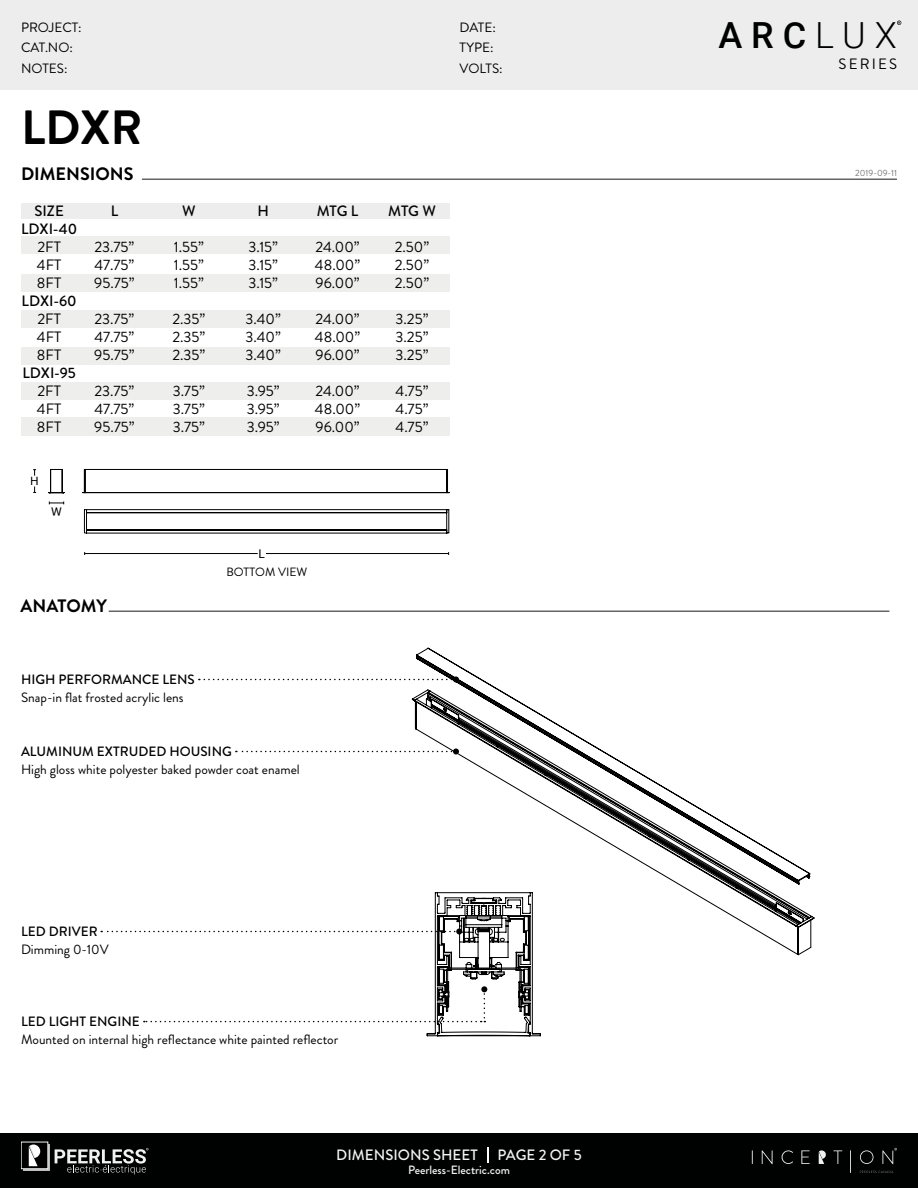
<style>
.page{position:relative;width:918px;height:1188px;background:#fff}
.page>*{position:absolute;margin:0;border:0;box-sizing:border-box;transform-origin:0 0}
.t1{font:700 48px "Brandon Grotesque";color:#000}
.t2{font:500 36px "Roboto";color:#000101}
.t3{font:700 18px "Brandon Grotesque";color:#000}
.t4{font:15px "Brandon Grotesque";color:#000}
.t5{font:500 15px "Brandon Grotesque";color:#000}
.t6{font:500 15px "Brandon Grotesque";color:#f3f3f4}
.t7{font:500 15px "Brandon Grotesque";letter-spacing:-.01em;color:#030304}
.t8{font:13.5px/20.7px "Brandon Grotesque";color:#000}
.t9{font:500 13.5px "Brandon Grotesque";color:#000}
.t10{font:500 12px "Brandon Grotesque";color:#f3f3f4}
.t11{font:12px "Brandon Grotesque";color:#000}
.t12{font:12px "Roboto";color:#000}
.t13{font:9px "Brandon Grotesque";color:#76777b}
.s1{font-weight:300}
</style>
<div class="page">
<div style="left:0;top:1133px;width:918px;height:55px;background:#000101"></div>
<svg style="left:752px;top:1150px;width:1px;height:14px"></svg>
<svg style="left:762px;top:1150px;width:11px;height:14px"></svg>
<svg style="left:782px;top:1150px;width:11px;height:14px"></svg>
<svg style="left:801px;top:1150px;width:9px;height:14px"></svg>
<svg style="left:833px;top:1150px;width:9px;height:14px"></svg>
<svg style="left:850px;top:1150px;width:1px;height:23px"></svg>
<svg style="left:860px;top:1150px;width:13px;height:14px"></svg>
<svg style="left:882px;top:1148px;width:15px;height:16px"></svg>
<svg style="left:860px;top:1171px;width:33px;height:2px"></svg>
<svg style="left:819px;top:1150px;width:7px;height:14px"></svg>
<div style="left:23px;top:1144px;width:27px;height:27px;background:#c7c7c7"></div>
<div style="left:21px;top:1142px;width:27px;height:27px;background:#000"></div>
<svg style="left:29px;top:1145px;width:11px;height:21px"></svg>
<svg style="left:55px;top:1148px;width:93px;height:26px"></svg>
<svg style="left:487px;top:1148px;width:2px;height:15px"></svg>
<div style="left:0;top:0;width:918px;height:90px;background:#ededee"></div>
<svg style="left:897px;top:21px;width:4px;height:4px"></svg>
<div style="left:21px;top:236px;width:428px;height:18px;background:#eeeeed"></div>
<div style="left:21px;top:274px;width:428px;height:18px;background:#eeeeed"></div>
<div style="left:21px;top:310px;width:428px;height:18px;background:#eeeeed"></div>
<div style="left:21px;top:347px;width:428px;height:18px;background:#eeeeed"></div>
<div style="left:21px;top:382px;width:428px;height:18px;background:#eeeeed"></div>
<div style="left:21px;top:418px;width:428px;height:18px;background:#eeeeed"></div>
<svg style="left:49px;top:469px;width:16px;height:24px"></svg>
<hr style="left:85px;top:469px;width:362px;height:1px;background:#000">
<hr style="left:85px;top:492px;width:362px;height:1px;background:#000">
<svg style="left:447px;top:469px;width:3px;height:24px"></svg>
<svg style="left:83px;top:469px;width:3px;height:24px"></svg>
<hr style="left:85px;top:553px;width:364px;height:1px;background:#000">
<div style="left:258px;top:548px;width:7px;height:12px;background:#fff"></div>
<svg style="left:33px;top:469px;width:3px;height:24px"></svg>
<svg style="left:49px;top:502px;width:15px;height:2px"></svg>
<div style="left:30px;top:476px;width:9px;height:10px;background:#fff"></div>
<hr style="left:87px;top:509px;width:360px;height:1px;background:#000">
<hr style="left:87px;top:530px;width:360px;height:1px;background:#000">
<hr style="left:87px;top:533px;width:360px;height:1px;background:#000">
<hr style="left:87px;top:529px;width:360px;height:1px;background:#000">
<hr style="left:87px;top:512px;width:360px;height:1px;background:#000">
<svg style="left:84px;top:509px;width:3px;height:24px"></svg>
<svg style="left:446px;top:509px;width:3px;height:24px"></svg>
<hr style="left:142px;top:178px;width:755px;height:2px;background:#636466">
<hr style="left:109px;top:610px;width:780px;height:2px;background:#636466">
<div style="left:21px;top:203px;width:428px;height:16px;background:#ededee"></div>
<svg style="left:199px;top:678px;width:212px;height:3px"></svg>
<svg style="left:236px;top:750px;width:175px;height:3px"></svg>
<svg style="left:411px;top:647px;width:404px;height:309px"></svg>
<svg style="left:101px;top:892px;width:440px;height:145px"></svg>
<p class="t8" style="left:21px;top:17px;width:62px">PROJECT:<br>CAT.NO:<br>NOTES:</p>
<p class="t8" style="left:460px;top:17px;width:45px">DATE:<br>TYPE:<br>VOLTS:</p>
<h2 class="t2" style="left:718px;top:10px;width:180px">ARC<span class="s1">LUX</span></h2>
<p class="t4" style="left:839px;top:54px;width:60px">SERIES</p>
<h1 class="t1" style="left:21px;top:94px;width:123px">LDXR</h1>
<p class="t3" style="left:21px;top:161px;width:114px">DIMENSIONS</p>
<p class="t7" style="left:34px;top:200px;width:31px">SIZE</p>
<p class="t7" style="left:111px;top:200px;width:9px">L</p>
<p class="t7" style="left:182px;top:200px;width:15px">W</p>
<p class="t7" style="left:257px;top:200px;width:13px">H</p>
<p class="t7" style="left:317px;top:200px;width:43px">MTG L</p>
<p class="t7" style="left:388px;top:200px;width:49px">MTG W</p>
<p class="t5" style="left:320px;top:200px;width:111px">T-BAR TO T-BAR</p>
<p class="t5" style="left:21px;top:200px;width:58px">LDXI-40</p>
<p class="t5" style="left:21px;top:218px;width:58px">LDXI-40</p>
<p class="t4" style="left:37px;top:237px;width:25px">2FT</p>
<p class="t4" style="left:95px;top:237px;width:41px">23.75”</p>
<p class="t4" style="left:174px;top:237px;width:31px">1.55”</p>
<p class="t4" style="left:248px;top:237px;width:31px">3.15”</p>
<p class="t4" style="left:315px;top:237px;width:46px">24.00”</p>
<p class="t4" style="left:395px;top:237px;width:36px">2.50”</p>
<p class="t4" style="left:37px;top:255px;width:26px">4FT</p>
<p class="t4" style="left:94px;top:255px;width:41px">47.75”</p>
<p class="t4" style="left:174px;top:255px;width:31px">1.55”</p>
<p class="t4" style="left:248px;top:255px;width:31px">3.15”</p>
<p class="t4" style="left:315px;top:255px;width:47px">48.00”</p>
<p class="t4" style="left:395px;top:255px;width:36px">2.50”</p>
<p class="t4" style="left:37px;top:273px;width:26px">8FT</p>
<p class="t4" style="left:94px;top:273px;width:42px">95.75”</p>
<p class="t4" style="left:248px;top:273px;width:31px">3.15”</p>
<p class="t4" style="left:395px;top:273px;width:36px">2.50”</p>
<p class="t4" style="left:174px;top:273px;width:31px">1.55”</p>
<p class="t4" style="left:316px;top:273px;width:46px">96.00”</p>
<p class="t5" style="left:22px;top:290px;width:57px">LDXI-60</p>
<p class="t4" style="left:37px;top:309px;width:25px">2FT</p>
<p class="t4" style="left:95px;top:309px;width:41px">23.75”</p>
<p class="t4" style="left:172px;top:309px;width:34px">2.35”</p>
<p class="t4" style="left:246px;top:309px;width:37px">3.40”</p>
<p class="t4" style="left:315px;top:309px;width:46px">24.00”</p>
<p class="t4" style="left:396px;top:309px;width:34px">3.25”</p>
<p class="t4" style="left:37px;top:327px;width:26px">4FT</p>
<p class="t4" style="left:94px;top:327px;width:41px">47.75”</p>
<p class="t4" style="left:246px;top:327px;width:37px">3.40”</p>
<p class="t4" style="left:396px;top:327px;width:34px">3.25”</p>
<p class="t4" style="left:172px;top:327px;width:34px">2.35”</p>
<p class="t4" style="left:315px;top:327px;width:47px">48.00”</p>
<p class="t4" style="left:37px;top:345px;width:26px">8FT</p>
<p class="t4" style="left:94px;top:345px;width:42px">95.75”</p>
<p class="t4" style="left:246px;top:345px;width:37px">3.40”</p>
<p class="t4" style="left:396px;top:345px;width:34px">3.25”</p>
<p class="t4" style="left:172px;top:345px;width:34px">2.35”</p>
<p class="t4" style="left:316px;top:345px;width:46px">96.00”</p>
<p class="t5" style="left:22px;top:362px;width:55px">LDXI-95</p>
<p class="t4" style="left:37px;top:381px;width:25px">2FT</p>
<p class="t4" style="left:95px;top:381px;width:41px">23.75”</p>
<p class="t4" style="left:173px;top:381px;width:34px">3.75”</p>
<p class="t4" style="left:247px;top:381px;width:34px">3.95”</p>
<p class="t4" style="left:315px;top:381px;width:46px">24.00”</p>
<p class="t4" style="left:396px;top:381px;width:34px">4.75”</p>
<p class="t4" style="left:37px;top:399px;width:26px">4FT</p>
<p class="t4" style="left:94px;top:399px;width:41px">47.75”</p>
<p class="t4" style="left:247px;top:399px;width:34px">3.95”</p>
<p class="t4" style="left:396px;top:399px;width:34px">4.75”</p>
<p class="t4" style="left:173px;top:399px;width:34px">3.75”</p>
<p class="t4" style="left:315px;top:399px;width:47px">48.00”</p>
<p class="t4" style="left:37px;top:417px;width:26px">8FT</p>
<p class="t4" style="left:94px;top:417px;width:42px">95.75”</p>
<p class="t4" style="left:247px;top:417px;width:34px">3.95”</p>
<p class="t4" style="left:396px;top:417px;width:34px">4.75”</p>
<p class="t4" style="left:173px;top:417px;width:34px">3.75”</p>
<p class="t4" style="left:316px;top:417px;width:46px">96.00”</p>
<p class="t12" style="left:30px;top:473px;width:10px">H</p>
<p class="t12" style="left:51px;top:503px;width:12px">W</p>
<p class="t12" style="left:259px;top:545px;width:8px">L</p>
<p class="t11" style="left:226px;top:564px;width:82px">BOTTOM VIEW</p>
<p class="t3" style="left:21px;top:593px;width:88px">ANATOMY</p>
<p class="t9" style="left:21px;top:670px;width:175px">HIGH PERFORMANCE LENS</p>
<p class="t8" style="left:21px;top:687px;width:164px">Snap-in flat frosted acrylic lens</p>
<p class="t9" style="left:21px;top:742px;width:212px">ALUMINUM EXTRUDED HOUSING</p>
<p class="t8" style="left:21px;top:759px;width:280px">High gloss white polyester baked powder coat enamel</p>
<p class="t9" style="left:21px;top:922px;width:78px">LED DRIVER</p>
<p class="t8" style="left:21px;top:939px;width:89px">Dimming 0-10V</p>
<p class="t9" style="left:21px;top:1012px;width:120px">LED LIGHT ENGINE</p>
<p class="t8" style="left:21px;top:1029px;width:319px">Mounted on internal high reflectance white painted reflector</p>
<p class="t6" style="left:336px;top:1145px;width:143px">DIMENSIONS SHEET</p>
<p class="t6" style="left:497px;top:1145px;width:86px">PAGE 2 OF 5</p>
<p class="t10" style="left:408px;top:1161px;width:103px">Peerless-Electric.com</p>
<p class="t13" style="left:855px;top:167px;width:43px">2019-09-11</p>
</div>
